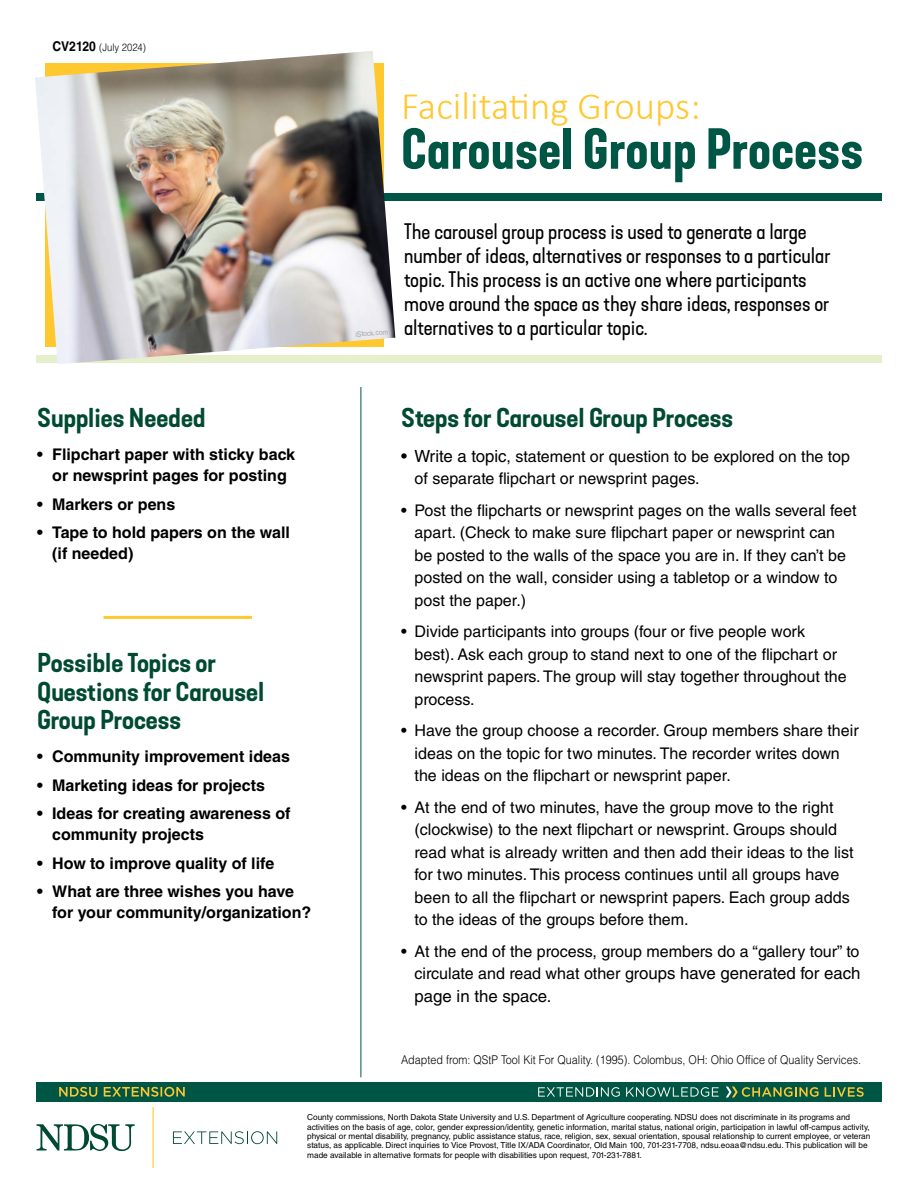
<style>
.page{position:relative;width:918px;height:1188px;background:#fff}
.page>*{position:absolute;margin:0;border:0;box-sizing:border-box;transform-origin:0 0}
.Heading{font:600 54px "Kapra Neue Pro";color:#005644}
.Heading-2{font:300 39px "Calibri";color:#ffc82f}
.Subhead_1{font:25.5px/28.5px "Kapra Neue Pro Semi Bold Exp";color:#004a31}
.Definition{font:21px/24px "Kapra Neue Pro Regular Exp";color:#000}
.t1{font:16.8px "Helvetica LT Std";color:#000}
.t2{font:16.05px/22.5px "Helvetica LT Std";color:#000}
.t3{font:700 16.05px/21px "Helvetica LT Std";color:#000}
.Citation{font:300 12px "Helvetica LT Std";color:#000;scale:.9 1}
.Citation-2{font:300 10.5px "Helvetica LT Std";color:#000;scale:.9 1}
.t4{font:8.25px/9.3px "Helvetica LT Std";color:#000}
.t5{font:7.5px "Helvetica LT Std";color:#a7a9ac;scale:.9 1}
.s1{font-weight:700;font-size:13.5px}
.s2{font-size:16.8px}
</style>
<div class="page">
<svg style="left:36px;top:1124px;width:99px;height:28px"></svg>
<hr style="left:153px;top:1108px;width:1px;height:60px;background:#fac90f">
<svg style="left:173px;top:1131px;width:104px;height:13px"></svg>
<div style="left:37px;top:1082px;width:845px;height:19px;background:#005644"></div>
<svg style="left:538px;top:1087px;width:82px;height:10px"></svg>
<svg style="left:626px;top:1087px;width:93px;height:10px"></svg>
<svg style="left:825px;top:1087px;width:39px;height:10px"></svg>
<svg style="left:726px;top:1087px;width:93px;height:11px"></svg>
<svg style="left:59px;top:1087px;width:126px;height:10px"></svg>
<hr style="left:361px;top:387px;width:1px;height:690px;background:#005644">
<div style="left:36px;top:356px;width:846px;height:7px;background:#e5efcb"></div>
<div style="left:36px;top:194px;width:846px;height:7px;background:#005644"></div>
<img style="left:35px;top:51px;width:360px;height:313px">
<hr style="left:104px;top:616px;width:148px;height:3px;background:#ffc82f">
<p class="Citation-2" style="left:52px;top:40px;width:105px"><span class="s1">CV2120</span> (July 2024)</p>
<p class="Subhead_1" style="left:37px;top:404px;width:170px">Supplies Needed</p>
<p class="t3" style="left:37px;top:444px;width:260px;text-align:center">• Flipchart paper with sticky back or newsprint pages for posting</p>
<p class="t3" style="left:37px;top:493px;width:140px">• Markers or pens</p>
<p class="t3" style="left:52px;top:522px;width:239px;text-indent:-15px">• Tape to hold papers on the wall (if needed)</p>
<p class="Subhead_1" style="left:37px;top:649px;width:229px">Possible Topics or<br>Questions for Carousel<br>Group Process</p>
<p class="t3" style="left:37px;top:746px;width:254px">• Community improvement ideas</p>
<p class="t3" style="left:37px;top:774px;width:229px">• Marketing ideas for projects</p>
<p class="t3" style="left:52px;top:803px;width:240px;text-indent:-15px">• Ideas for creating awareness of community projects</p>
<p class="t3" style="left:37px;top:852px;width:239px">• How to improve quality of life</p>
<p class="t3" style="left:52px;top:881px;width:261px;text-indent:-15px">• What are three wishes you have for your community/organization?</p>
<p class="Heading-2" style="left:401px;top:82px;width:301px">Facilitating Groups:</p>
<p class="Heading" style="left:401px;top:115px;width:464px">Carousel Group Process</p>
<p class="t5" style="left:355px;top:330px;width:38px;rotate:-5deg">iStock.com</p>
<p class="Definition" style="left:404px;top:220px;width:428px">The carousel group process is used to generate a large number of ideas, alternatives or responses to a particular topic. This process is an active one where participants move around the space as they share ideas, responses or alternatives to a particular topic.</p>
<p class="Subhead_1" style="left:401px;top:404px;width:334px">Steps for Carousel Group Process</p>
<p class="t2" style="left:415px;top:445px;width:437px;text-indent:-13px"><span class="s2">• Write a topic</span>, statement or question to be explored on the top of separate flipchart or newsprint pages.</p>
<p class="t2" style="left:415px;top:499px;width:444px;text-indent:-14px">• Post the flipcharts or newsprint pages on the walls several feet apart. (Check to make sure flipchart paper or newsprint can be posted to the walls of the space you are in. If they can’t be posted on the wall, consider using a tabletop or a window to post the paper.)</p>
<p class="t2" style="left:415px;top:620px;width:434px;text-indent:-14px">• Divide participants into groups (four or five people work best). Ask each group to stand next to one of the flipchart or newsprint papers. The group will stay together throughout the process.</p>
<p class="t2" style="left:415px;top:719px;width:446px;text-indent:-14px">• Have the group choose a recorder. Group members share their ideas on the topic for two minutes. The recorder writes down the ideas on the flipchart or newsprint paper.</p>
<p class="t2" style="left:415px;top:796px;width:441px;text-indent:-14px">• At the end of two minutes, have the group move to the right (clockwise) to the next flipchart or newsprint. Groups should read what is already written and then add their ideas to the list for two minutes. This process continues until all groups have been to all the flipchart or newsprint papers. Each group adds to the ideas of the groups before them.</p>
<p class="t2" style="left:401px;top:940px;width:461px;text-align:right">• At the end of the process, group members do a “gallery tour” to circulate and read what other gr<span class="s2">oups have generated for each</span></p>
<p class="t1" style="left:415px;top:986px;width:139px">page in the space.</p>
<p class="Citation" style="left:401px;top:1053px;width:513px">Adapted from: QStP Tool Kit For Quality. (1995). Colombus, OH: Ohio Office of Quality Services.</p>
<p class="t4" style="left:307px;top:1113px;width:565px">County commissions, North Dakota State University and U.S. Department of Agriculture cooperating. NDSU does not discriminate in its programs and activities on the basis of age, color, gender expression/identity, genetic information, marital status, national origin, participation in lawful off-campus activity, physical or mental disability, pregnancy, public assistance status, race, religion, sex, sexual orientation, spousal relationship to current employee, or veteran status, as applicable. Direct inquiries to Vice Provost, Title IX/ADA Coordinator, Old Main 100, 701-231-7708, ndsu.eoaa@ndsu.edu. This publication will be made available in alternative formats for people with disabilities upon request, 701-231-7881.</p>
</div>
